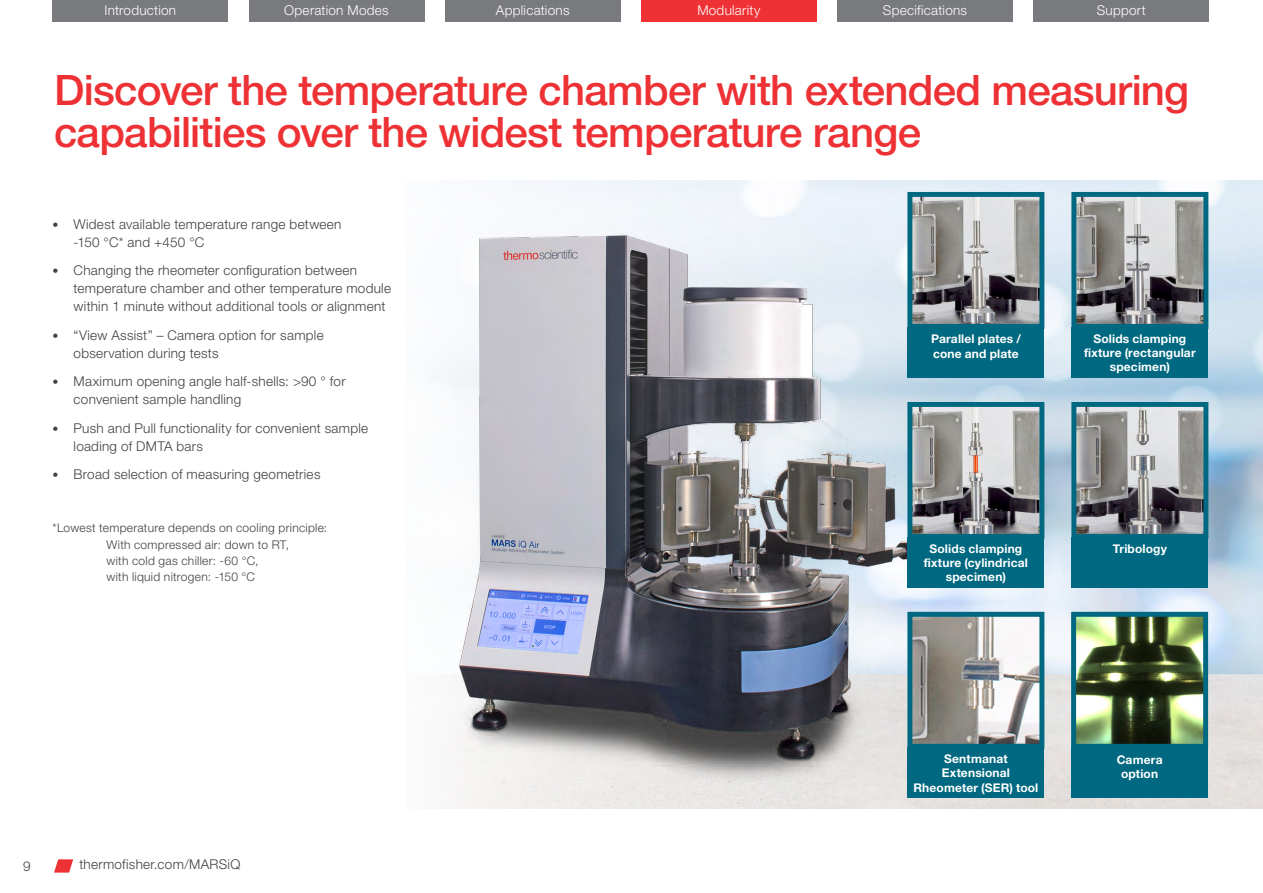
<style>
.page{position:relative;width:1263px;height:893px;background:#fff}
.page>*{position:absolute;margin:0;border:0;box-sizing:border-box;transform-origin:0 0}
.t1{font:500 42px/42px "Helvetica Neue LTW1 G";letter-spacing:-.02em;color:#ee3134}
.t2{font:300 13.5px/18px "Helvetica Neue LTW1 G";letter-spacing:.02em;color:#414042}
.t3{font:300 13.5px "Helvetica Neue LTW1 G";letter-spacing:.02em;color:#fff}
.t4{font:700 12px/14.4px "Helvetica Neue LTW1 G";letter-spacing:.015em;color:#fff;text-align:center}
.t5{font:300 12px/17.2px "Helvetica Neue LTW1 G";letter-spacing:.025em;color:#414042}
.s1{font-size:12px}
.s2{color:#fff}
</style>
<div class="page">
<img style="left:433px;top:180px;width:830px;height:629px">
<div style="left:53px;top:0;width:175px;height:21px;background:#797a7d"></div>
<div style="left:249px;top:0;width:175px;height:21px;background:#797a7d"></div>
<div style="left:445px;top:0;width:175px;height:21px;background:#797a7d"></div>
<div style="left:641px;top:0;width:176px;height:21px;background:#ee3134"></div>
<div style="left:837px;top:0;width:176px;height:21px;background:#797a7d"></div>
<div style="left:1033px;top:0;width:176px;height:21px;background:#797a7d"></div>
<img style="left:439px;top:193px;width:486px;height:616px">
<img style="left:913px;top:198px;width:125px;height:125px">
<div style="left:907px;top:192px;width:137px;height:137px;border:5px solid #006880"></div>
<div style="left:907px;top:327px;width:137px;height:51px;background:#006880"></div>
<img style="left:1077px;top:198px;width:125px;height:125px">
<div style="left:1071px;top:192px;width:137px;height:137px;border:5px solid #006880"></div>
<div style="left:1071px;top:327px;width:137px;height:51px;background:#006880"></div>
<img style="left:913px;top:408px;width:125px;height:125px">
<div style="left:907px;top:402px;width:137px;height:137px;border:5px solid #006880"></div>
<div style="left:907px;top:537px;width:137px;height:51px;background:#006880"></div>
<img style="left:1077px;top:408px;width:125px;height:125px">
<div style="left:1071px;top:402px;width:137px;height:137px;border:5px solid #006880"></div>
<div style="left:1071px;top:537px;width:137px;height:51px;background:#006880"></div>
<img style="left:913px;top:618px;width:125px;height:125px">
<div style="left:907px;top:612px;width:137px;height:137px;border:5px solid #006880"></div>
<div style="left:907px;top:747px;width:137px;height:51px;background:#006880"></div>
<img style="left:1077px;top:618px;width:125px;height:125px">
<div style="left:1071px;top:612px;width:137px;height:137px;border:5px solid #006880"></div>
<div style="left:1071px;top:747px;width:137px;height:51px;background:#006880"></div>
<svg style="left:54px;top:859px;width:19px;height:14px"></svg>
<p class="t3" style="left:104px;top:2px;width:73px">Introduction</p>
<p class="t3" style="left:284px;top:2px;width:106px">Operation Modes</p>
<p class="t3" style="left:496px;top:2px;width:75px">Applications</p>
<p class="t3" style="left:697px;top:2px;width:65px">Modularity</p>
<p class="t3" style="left:883px;top:2px;width:86px">Specifications</p>
<p class="t3" style="left:1097px;top:2px;width:51px">Support</p>
<h1 class="t1" style="left:54px;top:69px;width:1136px">Discover the temperature chamber with extended measuring capabilities over the widest temperature range</h1>
<p class="t2" style="left:74px;top:215px;width:269px;text-indent:-21px"><span class="s1">•</span> Widest available temperature range between -150 °C* and +450 °C</p>
<p class="t2" style="left:74px;top:261px;width:319px;text-indent:-21px"><span class="s1">•</span> Changing the rheometer configuration between temperature chamber and other temperature <span class="s2">m</span>odule within 1 minute without additional tools or alignment</p>
<p class="t2" style="left:74px;top:326px;width:252px;text-indent:-21px"><span class="s1">•</span> “View Assist” – Camera option for sample observation during tests</p>
<p class="t2" style="left:74px;top:372px;width:273px;text-indent:-21px"><span class="s1">•</span> Maximum opening angle half-shells: &gt;90 ° for convenient sample handling</p>
<p class="t2" style="left:74px;top:419px;width:296px;text-indent:-21px"><span class="s1">•</span> Push and Pull functionality for convenient sample loading of DMTA bars</p>
<p class="t2" style="left:53px;top:465px;width:269px"><span class="s1">•</span> Broad selection of measuring geometries</p>
<p class="t5" style="left:107px;top:519px;width:222px;text-indent:-54px">*Lowest temperature depends on cooling principle:<br>With compressed air: down to RT,</p>
<p class="t5" style="left:107px;top:553px;width:153px;line-height:15.8px">with cold gas chiller: -60 °C, with liquid nitrogen: -150 °C</p>
<p class="t2" style="left:23px;top:857px;width:9px">9</p>
<p class="t2" style="left:80px;top:855px;width:162px">thermofisher.com/MARSiQ</p>
<p class="t4" style="left:931px;top:332px;width:91px;text-align:left">Parallel plates / cone and plate</p>
<p class="t4" style="left:1084px;top:331px;width:113px">Solids clamping fixture (rectangular specimen)</p>
<p class="t4" style="left:924px;top:541px;width:105px">Solids clamping fixture (cylindrical specimen)</p>
<p class="t4" style="left:1113px;top:542px;width:55px">Tribology</p>
<p class="t4" style="left:913px;top:751px;width:126px">Sentmanat<br>Extensional<br>Rheometer (SER) tool</p>
<p class="t4" style="left:1117px;top:752px;width:47px">Camera option</p>
</div>
